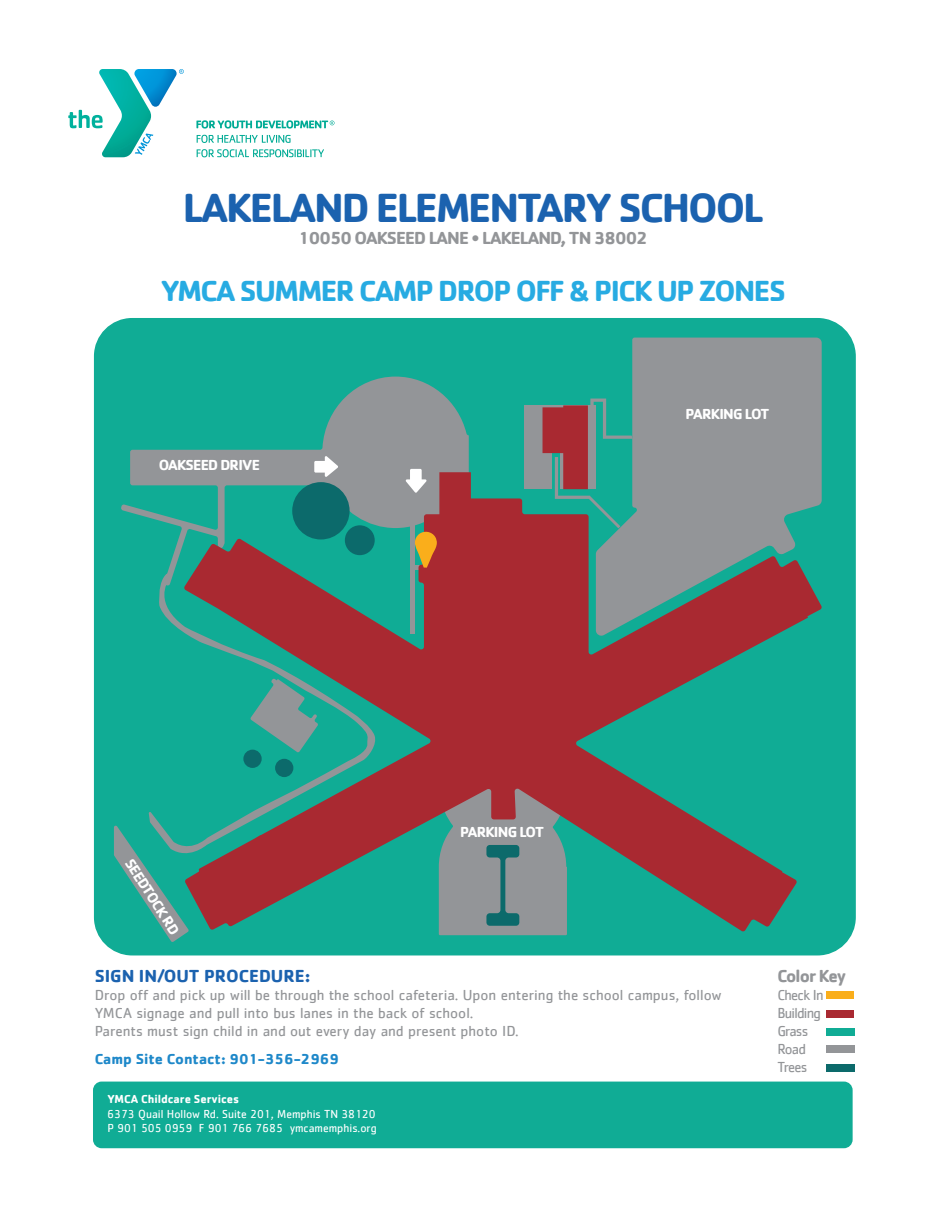
<style>
.page{position:relative;width:945px;height:1215px;background:#fff}
.page>*{position:absolute;margin:0;border:0;box-sizing:border-box;transform-origin:0 0}
.t1{font:700 42px "Cachet";letter-spacing:-.05em;color:#1b62af}
.t2{font:700 30px "Cachet";letter-spacing:-.05em;color:#27abe2}
.t3{font:700 18px "Cachet";letter-spacing:-.05em;color:#939598}
.t4{font:700 18px "Cachet";color:#1b62af}
.t5{font:15px/18px "Cachet";color:#939598}
.t6{font:700 15px "Cachet";letter-spacing:-.05em;color:#fff}
.t7{font:15px/18px "Cachet";letter-spacing:-.05em;color:#939598}
.t8{font:700 15px "Cachet";color:#1e88c9}
.t9{font:12px/14.4px "Cachet";color:#fff}
.t10{font:700 12px "Cachet";color:#fff}
</style>
<div class="page">
<div style="left:95px;top:319px;width:760px;height:636px;background:#10ac95;border-radius:38px"></div>
<div style="left:93px;top:1082px;width:760px;height:66px;background:#10ac95;border-radius:9px"></div>
<div style="left:827px;top:991px;width:27px;height:8px;background:#faae1b"></div>
<div style="left:827px;top:1010px;width:27px;height:7px;background:#a92931"></div>
<div style="left:826px;top:1028px;width:28px;height:8px;background:#10ac95"></div>
<div style="left:826px;top:1045px;width:28px;height:8px;background:#939598"></div>
<div style="left:826px;top:1064px;width:28px;height:7px;background:#0c6a6b"></div>
<svg style="left:121px;top:377px;width:348px;height:192px"></svg>
<div style="left:524px;top:405px;width:28px;height:84px;background:#939598"></div>
<svg style="left:543px;top:399px;width:53px;height:73px;background:#944f53"></svg>
<svg style="left:149px;top:569px;width:35px;height:256px"></svg>
<div style="left:314px;top:461px;width:14px;height:12px;background:#fff"></div>
<svg style="left:325px;top:456px;width:13px;height:16px"></svg>
<svg style="left:114px;top:825px;width:74px;height:117px"></svg>
<svg style="left:184px;top:472px;width:613px;height:460px"></svg>
<svg style="left:415px;top:530px;width:22px;height:38px"></svg>
<svg style="left:596px;top:338px;width:226px;height:299px;fill:#939598"></svg>
<div style="left:410px;top:469px;width:12px;height:13px;background:#fff"></div>
<svg style="left:405px;top:479px;width:22px;height:14px"></svg>
<svg style="left:68px;top:69px;width:116px;height:88px"></svg>
<svg style="left:197px;top:135px;width:94px;height:8px"></svg>
<svg style="left:197px;top:149px;width:127px;height:8px"></svg>
<svg style="left:196px;top:120px;width:139px;height:9px"></svg>
<h1 class="t1" style="left:183px;top:181px;width:582px">LAKELAND ELEMENTARY SCHOOL</h1>
<p class="t3" style="left:299px;top:226px;width:351px">10050 OAKSEED LANE • LAKELAND, TN 38002</p>
<h2 class="t2" style="left:161px;top:272px;width:627px">YMCA SUMMER CAMP DROP OFF &amp; PICK UP ZONES</h2>
<p class="t6" style="left:159px;top:455px;width:103px">OAKSEED DRIVE</p>
<p class="t6" style="left:686px;top:404px;width:85px">PARKING LOT</p>
<p class="t6" style="left:137px;top:855px;width:89px;rotate:57deg">SEEDTOCK RD</p>
<p class="t6" style="left:460px;top:822px;width:85px">PARKING LOT</p>
<p class="t4" style="left:95px;top:964px;width:217px">SIGN IN/OUT PROCEDURE:</p>
<p class="t5" style="left:95px;top:986px;width:629px">Drop off and pick up will be through the school cafeteria. Upon entering the school campus, follow<br>YMCA signage and pull into bus lanes in the back of school.<br>Parents must sign child in and out every day and present photo ID.</p>
<p class="t8" style="left:95px;top:1049px;width:246px">Camp Site Contact: 901-356-2969</p>
<p class="t10" style="left:107px;top:1091px;width:133px">YMCA Childcare Services</p>
<p class="t9" style="left:107px;top:1106px;width:271px">6373 Quail Hollow Rd. Suite 201, Memphis TN 38120<br>P 901 505 0959 F 901 766 7685 ymcamemphis.org</p>
<p class="t3" style="left:777px;top:964px;width:71px">Color Key</p>
<p class="t7" style="left:777px;top:986px;width:48px">Check In<br>Building<br>Grass<br>Road<br>Trees</p>
</div>
